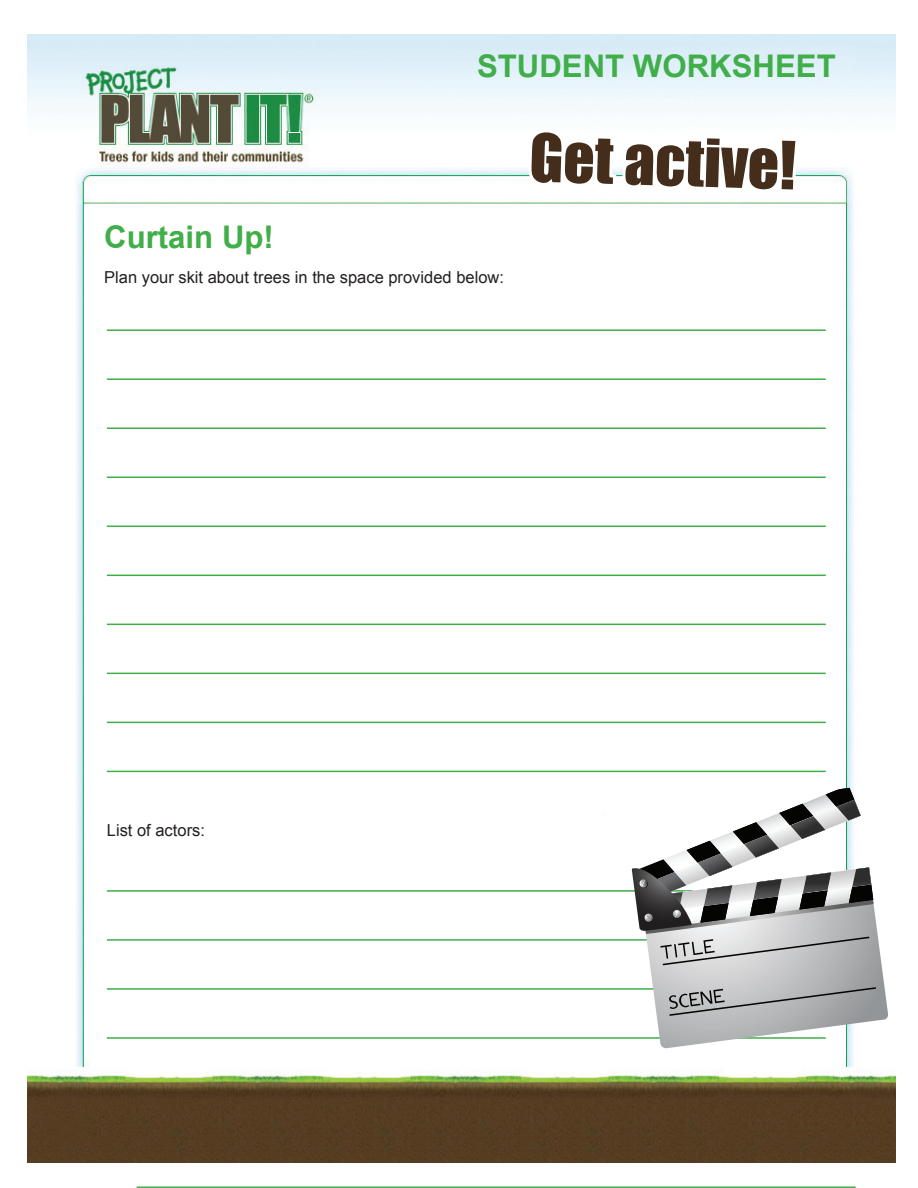
<style>
.page{position:relative;width:918px;height:1188px;background:#fff}
.page>*{position:absolute;margin:0;border:0;box-sizing:border-box;transform-origin:0 0}
.t1{font:61.35px "Impact";color:#442d1b}
.t2{font:700 31.2px "Arial";color:#40ae49}
.t3{font:16.5px "Arial";color:#231f20}
</style>
<div class="page">
<img style="left:28px;top:35px;width:867px;height:1127px">
<svg style="left:525px;top:34px;width:277px;height:548px"></svg>
<hr style="left:107px;top:329px;width:719px;height:2px;background:#40ae49">
<hr style="left:107px;top:378px;width:719px;height:2px;background:#40ae49">
<hr style="left:107px;top:427px;width:719px;height:2px;background:#40ae49">
<hr style="left:107px;top:477px;width:719px;height:1px;background:#40ae49">
<hr style="left:107px;top:526px;width:719px;height:1px;background:#40ae49">
<hr style="left:107px;top:575px;width:719px;height:1px;background:#40ae49">
<hr style="left:107px;top:624px;width:719px;height:1px;background:#40ae49">
<hr style="left:107px;top:673px;width:719px;height:1px;background:#40ae49">
<hr style="left:107px;top:722px;width:719px;height:1px;background:#40ae49">
<hr style="left:107px;top:771px;width:719px;height:1px;background:#40ae49">
<hr style="left:137px;top:1186px;width:719px;height:2px;background:#40ae49">
<hr style="left:107px;top:890px;width:719px;height:2px;background:#40ae49">
<hr style="left:107px;top:939px;width:719px;height:2px;background:#40ae49">
<hr style="left:107px;top:988px;width:719px;height:2px;background:#40ae49">
<hr style="left:107px;top:1037px;width:719px;height:2px;background:#40ae49">
<svg style="left:685px;top:1049px;width:191px;height:21px"></svg>
<svg style="left:641px;top:868px;width:247px;height:181px"></svg>
<svg style="left:632px;top:785px;width:242px;height:180px"></svg>
<svg style="left:669px;top:987px;width:207px;height:29px;background:#a3a5a6"></svg>
<p class="t2" style="left:477px;top:45px;width:360px">STUDENT WORKSHEET</p>
<p class="t2" style="left:104px;top:216px;width:171px">Curtain Up!</p>
<p class="t3" style="left:104px;top:266px;width:401px">Plan your skit about trees in the space provided below:</p>
<p class="t1" style="left:531px;top:109px;width:268px;rotate:2deg">Get active!</p>
<p class="t3" style="left:107px;top:819px;width:100px">List of actors:</p>
</div>
